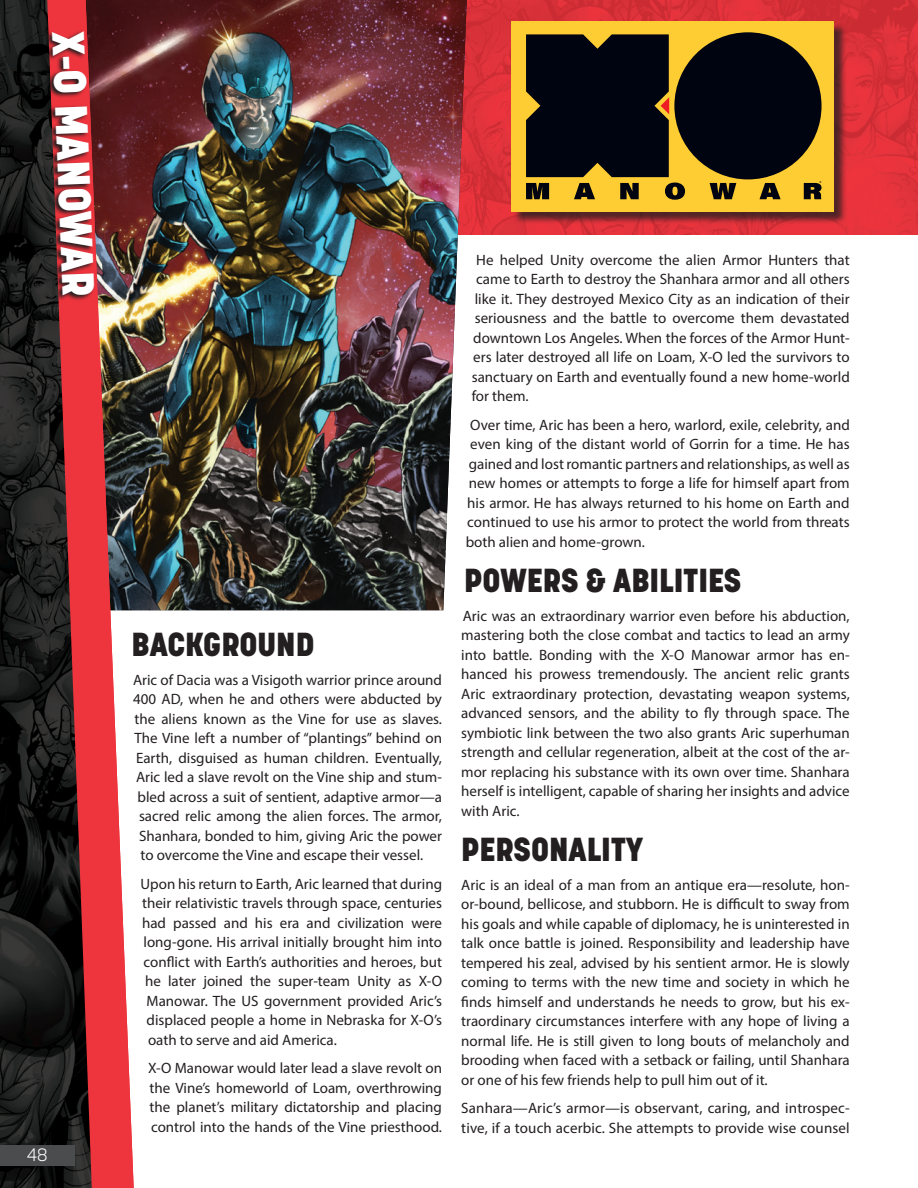
<style>
.page{position:relative;width:918px;height:1188px;background:#fff}
.page>*{position:absolute;margin:0;border:0;box-sizing:border-box;transform-origin:0 0}
.Page_Label{font:800 45px "Korolev";color:#fff}
.Header_1{font:800 33px "Korolev";color:#231f20}
.Header_4_Bar_1{font:300 18px "Korolev";color:#fff}
.Text__Body{font:15px/19.5px "Myriad Pro";color:#231f20;text-align:justify}
</style>
<div class="page">
<img style="left:467px;top:0;width:451px;height:235px">
<img style="left:134px;top:0;width:333px;height:610px">
<img style="left:0;top:0;width:13px;height:1188px">
<div style="left:513px;top:23px;width:334px;height:201px;background:#231f20;opacity:.75"></div>
<div style="left:511px;top:21px;width:323px;height:190px;background:#fecd33"></div>
<div style="left:674px;top:32px;width:148px;height:147px;background:#000310;border-radius:50%"></div>
<div style="left:526px;top:34px;width:143px;height:143px;background:#000310"></div>
<svg style="left:526px;top:183px;width:23px;height:16px"></svg>
<svg style="left:574px;top:183px;width:21px;height:16px"></svg>
<svg style="left:620px;top:183px;width:19px;height:16px"></svg>
<svg style="left:665px;top:183px;width:20px;height:17px"></svg>
<svg style="left:710px;top:183px;width:26px;height:16px"></svg>
<svg style="left:760px;top:183px;width:21px;height:16px"></svg>
<svg style="left:804px;top:181px;width:18px;height:18px"></svg>
<svg style="left:13px;top:0;width:121px;height:1188px;background:#6c3234"></svg>
<svg style="left:46px;top:30px;width:49px;height:272px;background:#76272b"></svg>
<div style="left:0;top:1145px;width:74px;height:21px;background:#4b4c4d"></div>
<p class="Page_Label" style="left:97px;top:30px;width:267px;rotate:88deg">X-O MANOWAR</p>
<p class="Header_4_Bar_1" style="left:27px;top:1143px;width:22px">48</p>
<p class="Header_1" style="left:132px;top:624px;width:185px">BACKGROUND</p>
<p class="Text__Body" style="left:133px;top:670px;width:311px">Aric of Dacia was a Visigoth warrior prince around</p>
<p class="Text__Body" style="left:133px;top:689px;width:311px">400 AD, when he and others were abducted by</p>
<p class="Text__Body" style="left:135px;top:709px;width:309px">the aliens known as the Vine for use as slaves.</p>
<p class="Text__Body" style="left:135px;top:728px;width:309px">The Vine left a number of “plantings” behind on</p>
<p class="Text__Body" style="left:136px;top:748px;width:308px">Earth, disguised as human children. Eventually,</p>
<p class="Text__Body" style="left:136px;top:767px;width:308px">Aric led a slave revolt on the Vine ship and stum-</p>
<p class="Text__Body" style="left:138px;top:787px;width:306px">bled across a suit of sentient, adaptive armor—a</p>
<p class="Text__Body" style="left:139px;top:806px;width:305px">sacred relic among the alien forces. The armor,</p>
<p class="Text__Body" style="left:139px;top:826px;width:304px">Shanhara, bonded to him, giving Aric the power</p>
<p class="Text__Body" style="left:141px;top:845px;width:284px">to overcome the Vine and escape their vessel.</p>
<p class="Text__Body" style="left:141px;top:874px;width:303px">Upon his return to Earth, Aric learned that during</p>
<p class="Text__Body" style="left:142px;top:893px;width:301px">their relativistic travels through space, centuries</p>
<p class="Text__Body" style="left:142px;top:913px;width:301px">had passed and his era and civilization were</p>
<p class="Text__Body" style="left:144px;top:932px;width:300px">long-gone. His arrival initially brought him into</p>
<p class="Text__Body" style="left:144px;top:952px;width:300px">conflict with Earth’s authorities and heroes, but</p>
<p class="Text__Body" style="left:145px;top:971px;width:299px">he later joined the super-team Unity as X-O</p>
<p class="Text__Body" style="left:147px;top:991px;width:297px">Manowar. The US government provided Aric’s</p>
<p class="Text__Body" style="left:147px;top:1010px;width:297px">displaced people a home in Nebraska for X-O’s</p>
<p class="Text__Body" style="left:148px;top:1030px;width:190px">oath to serve and aid America.</p>
<p class="Text__Body" style="left:148px;top:1058px;width:296px">X-O Manowar would later lead a slave revolt on the Vine’s homeworld of Loam, overthrowing the planet’s military dictatorship and placing control into the hands of the Vine priesthood.</p>
<p class="Text__Body" style="left:476px;top:250px;width:375px">He helped Unity overcome the alien Armor Hunters that</p>
<p class="Text__Body" style="left:476px;top:269px;width:375px">came to Earth to destroy the Shanhara armor and all others</p>
<p class="Text__Body" style="left:475px;top:289px;width:376px">like it. They destroyed Mexico City as an indication of their</p>
<p class="Text__Body" style="left:475px;top:308px;width:377px">seriousness and the battle to overcome them devastated</p>
<p class="Text__Body" style="left:473px;top:328px;width:378px">downtown Los Angeles. When the forces of the Armor Hunt-</p>
<p class="Text__Body" style="left:473px;top:347px;width:378px">ers later destroyed all life on Loam, X-O led the survivors to</p>
<p class="Text__Body" style="left:472px;top:367px;width:380px">sanctuary on Earth and eventually found a new home-world</p>
<p class="Text__Body" style="left:472px;top:386px;width:58px">for them.</p>
<p class="Text__Body" style="left:470px;top:415px;width:381px">Over time, Aric has been a hero, warlord, exile, celebrity, and</p>
<p class="Text__Body" style="left:470px;top:434px;width:381px">even king of the distant world of Gorrin for a time. He has</p>
<p class="Text__Body" style="left:469px;top:454px;width:382px">gained and lost romantic partners and relationships, as well as</p>
<p class="Text__Body" style="left:469px;top:473px;width:383px">new homes or attempts to forge a life for himself apart from</p>
<p class="Text__Body" style="left:467px;top:493px;width:384px">his armor. He has always returned to his home on Earth and</p>
<p class="Text__Body" style="left:467px;top:512px;width:384px">continued to use his armor to protect the world from threats</p>
<p class="Text__Body" style="left:466px;top:532px;width:181px">both alien and home-grown.</p>
<p class="Header_1" style="left:464px;top:560px;width:279px">POWERS &amp; ABILITIES</p>
<p class="Text__Body" style="left:461px;top:606px;width:390px">Aric was an extraordinary warrior even before his abduction, mastering both the close combat and tactics to lead an army into battle. Bonding with the X-O Manowar armor has en&shy;hanced his prowess tremendously. The ancient relic grants Aric extraordinary protection, devastating weapon systems, advanced sensors, and the ability to fly through space. The symbiotic link between the two also grants Aric superhuman strength and cellular regeneration, albeit at the cost of the ar&shy;mor replacing his substance with its own over time. Shanhara herself is intelligent, capable of sharing her insights and advice with Aric.</p>
<p class="Header_1" style="left:461px;top:829px;width:184px">PERSONALITY</p>
<p class="Text__Body" style="left:461px;top:875px;width:390px">Aric is an ideal of a man from an antique era—resolute, hon&shy;or-bound, bellicose, and stubborn. He is difficult to sway from his goals and while capable of diplomacy, he is uninterested in talk once battle is joined. Responsibility and leadership have tempered his zeal, advised by his sentient armor. He is slowly coming to terms with the new time and society in which he finds himself and understands he needs to grow, but his ex&shy;traordinary circumstances interfere with any hope of living a normal life. He is still given to long bouts of melancholy and brooding when faced with a setback or failing, until Shanhara or one of his few friends help to pull him out of it.</p>
<p class="Text__Body" style="left:461px;top:1098px;width:390px">Sanhara—Aric’s armor—is observant, caring, and introspec&shy;tive, if a touch acerbic. She attempts to provide wise counsel</p>
</div>
